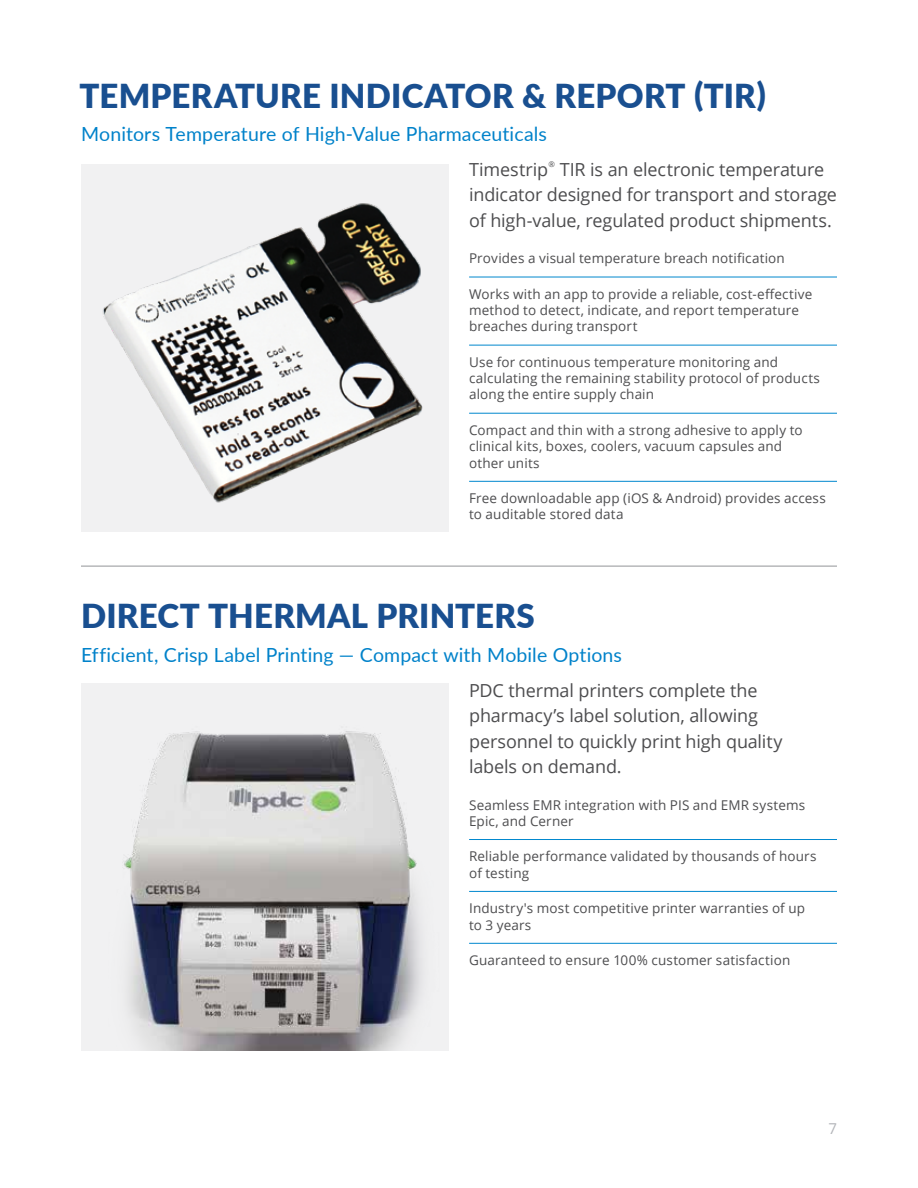
<style>
.page{position:relative;width:918px;height:1188px;background:#fff}
.page>*{position:absolute;margin:0;border:0;box-sizing:border-box;transform-origin:0 0}
.t1{font:900 33px "Lato";letter-spacing:.005em;color:#194f90}
.t2{font:19.5px "Lato";letter-spacing:.005em;color:#0082ca}
.t3{font:18px/25.5px "Open Sans";letter-spacing:-.01em;color:#4d4d4f}
.t4{font:15px "Open Sans";color:#b3b5b9}
.t5{font:13.5px/16.2px "Open Sans";letter-spacing:.01em;color:#4d4d4f}
.t6{font:7.8px "Open Sans";color:#4d4d4f}
</style>
<div class="page">
<img style="left:81px;top:683px;width:368px;height:368px">
<hr style="left:469px;top:839px;width:368px;height:1px;background:#0088ce">
<hr style="left:469px;top:891px;width:368px;height:1px;background:#0088ce">
<hr style="left:469px;top:943px;width:368px;height:1px;background:#0088ce">
<img style="left:81px;top:164px;width:368px;height:368px">
<hr style="left:469px;top:277px;width:368px;height:1px;background:#0088ce">
<hr style="left:469px;top:345px;width:368px;height:1px;background:#0088ce">
<hr style="left:469px;top:413px;width:368px;height:1px;background:#0088ce">
<hr style="left:469px;top:481px;width:368px;height:1px;background:#0088ce">
<hr style="left:81px;top:566px;width:756px;height:1px;background:#939598">
<h1 class="t1" style="left:80px;top:71px;width:688px">TEMPERATURE INDICATOR &amp; REPORT (TIR)</h1>
<h2 class="t2" style="left:81px;top:120px;width:468px">Monitors Temperature of High-Value Pharmaceuticals</h2>
<h3 class="t3" style="left:469px;top:156px;width:81px">Timestrip</h3>
<p class="t6" style="left:549px;top:159px;width:8px">®</p>
<h3 class="t3" style="left:469px;top:156px;width:369px;text-indent:91px">TIR is an electronic temperature indicator designed for transport and storage of high-value, regulated product shipments.</h3>
<p class="t5" style="left:469px;top:250px;width:317px">Provides a visual temperature breach notification</p>
<p class="t5" style="left:469px;top:286px;width:345px">Works with an app to provide a reliable, cost-effective method to detect, indicate, and report temperature breaches during transport</p>
<p class="t5" style="left:469px;top:354px;width:352px">Use for continuous temperature monitoring and calculating the remaining stability protocol of products along the entire supply chain</p>
<p class="t5" style="left:469px;top:422px;width:335px">Compact and thin with a strong adhesive to apply to clinical kits, boxes, coolers, vacuum capsules and other units</p>
<p class="t5" style="left:469px;top:490px;width:358px">Free downloadable app (iOS &amp; Android) provides access to auditable stored data</p>
<h1 class="t1" style="left:81px;top:592px;width:455px">DIRECT THERMAL PRINTERS</h1>
<h2 class="t2" style="left:81px;top:641px;width:542px">Efficient, Crisp Label Printing — Compact with Mobile Options</h2>
<h3 class="t3" style="left:469px;top:677px;width:315px">PDC thermal printers complete the pharmacy’s label solution, allowing personnel to quickly print high quality labels on demand.</h3>
<p class="t5" style="left:469px;top:796px;width:338px">Seamless EMR integration with PIS and EMR systems<br>Epic, and Cerner</p>
<p class="t5" style="left:469px;top:848px;width:349px">Reliable performance validated by thousands of hours of testing</p>
<p class="t5" style="left:469px;top:900px;width:337px">Industry's most competitive printer warranties of up to 3 years</p>
<p class="t5" style="left:469px;top:952px;width:323px">Guaranteed to ensure 100% customer satisfaction</p>
<p class="t4" style="left:828px;top:1118px;width:10px">7</p>
</div>
